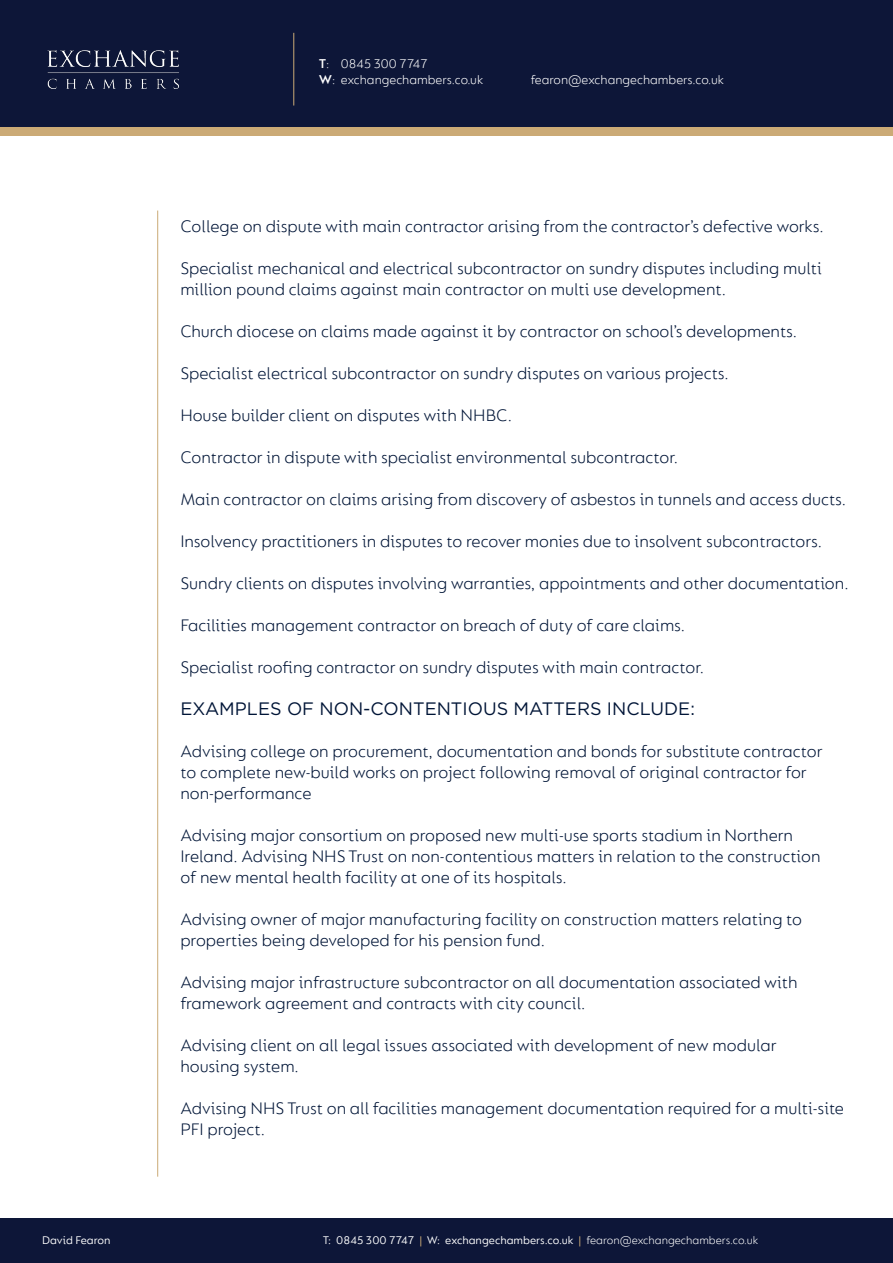
<style>
.page{position:relative;width:893px;height:1263px;background:#fff}
.page>*{position:absolute;margin:0;border:0;box-sizing:border-box;transform-origin:0 0}
.t1{font:300 18px/21px "FS Lucas";color:#001537}
.t2{font:18px "Gotham";color:#001537}
.t3{font:300 13.5px/16.2px "FS Lucas";color:#fff}
.t4{font:12px "FS Lucas";color:#fff}
.s1{font-weight:600}
.s2{color:#cbaa76}
.s3{font-weight:300}
</style>
<div class="page">
<div style="left:0;top:64px;width:893px;height:72px;background:#cbaa76"></div>
<div style="left:0;top:0;width:893px;height:127px;background:#0d1638"></div>
<div style="left:0;top:1219px;width:893px;height:44px;background:#0d1638"></div>
<img style="left:47px;top:50px;width:132px;height:39px">
<hr style="left:293px;top:33px;width:1px;height:73px;background:#cbaa76">
<hr style="left:157px;top:211px;width:1px;height:966px;background:#cbaa76">
<p class="t4" style="left:42px;top:1233px;width:70px">David Fearon</p>
<p class="t3" style="left:319px;top:55px;width:166px"><span class="s1">T</span>: 0845 300 7747<br><span class="s1">W</span>: exchangechambers.co.uk</p>
<p class="t3" style="left:531px;top:71px;width:195px">fearon@exchangechambers.co.uk</p>
<p class="t1" style="left:180px;top:215px;width:645px">College on dispute with main contractor arising from the contractor’s defective works.</p>
<p class="t1" style="left:180px;top:257px;width:643px">Specialist mechanical and electrical subcontractor on sundry disputes including multi million pound claims against main contractor on multi use development.</p>
<p class="t1" style="left:180px;top:320px;width:618px">Church diocese on claims made against it by contractor on school’s developments.</p>
<p class="t1" style="left:180px;top:362px;width:550px">Specialist electrical subcontractor on sundry disputes on various projects.</p>
<p class="t1" style="left:180px;top:404px;width:333px">House builder client on disputes with NHBC.</p>
<p class="t1" style="left:180px;top:446px;width:499px">Contractor in dispute with specialist environmental subcontractor.</p>
<p class="t1" style="left:180px;top:488px;width:667px">Main contractor on claims arising from discovery of asbestos in tunnels and access ducts.</p>
<p class="t1" style="left:180px;top:530px;width:643px">Insolvency practitioners in disputes to recover monies due to insolvent subcontractors.</p>
<p class="t1" style="left:180px;top:572px;width:670px">Sundry clients on disputes involving warranties, appointments and other documentation.</p>
<p class="t1" style="left:180px;top:614px;width:506px">Facilities management contractor on breach of duty of care claims.</p>
<p class="t1" style="left:180px;top:656px;width:525px">Specialist roofing contractor on sundry disputes with main contractor.</p>
<p class="t2" style="left:180px;top:697px;width:516px">EXAMPLES OF NON-CONTENTIOUS MATTERS INCLUDE:</p>
<p class="t1" style="left:180px;top:740px;width:644px">Advising college on procurement, documentation and bonds for substitute contractor to complete new-build works on project following removal of original contractor for non-performance</p>
<p class="t1" style="left:180px;top:824px;width:642px">Advising major consortium on proposed new multi-use sports stadium in Northern<br>Ireland. Advising NHS Trust on non-contentious matters in relation to the construction of new mental health facility at one of its hospitals.</p>
<p class="t1" style="left:180px;top:908px;width:623px">Advising owner of major manufacturing facility on construction matters relating to properties being developed for his pension fund.</p>
<p class="t1" style="left:180px;top:971px;width:619px">Advising major infrastructure subcontractor on all documentation associated with framework agreement and contracts with city council.</p>
<p class="t1" style="left:180px;top:1034px;width:598px">Advising client on all legal issues associated with development of new modular housing system.</p>
<p class="t1" style="left:180px;top:1097px;width:665px">Advising NHS Trust on all facilities management documentation required for a multi-site<br>PFI project.</p>
<p class="t4" style="left:323px;top:1233px;width:437px">T: 0845 300 7747 <span class="s2">|</span> W: exchangechambers.co.uk <span class="s2">|</span> <span class="s3">fearon@exchangechambers.co.uk</span></p>
</div>
